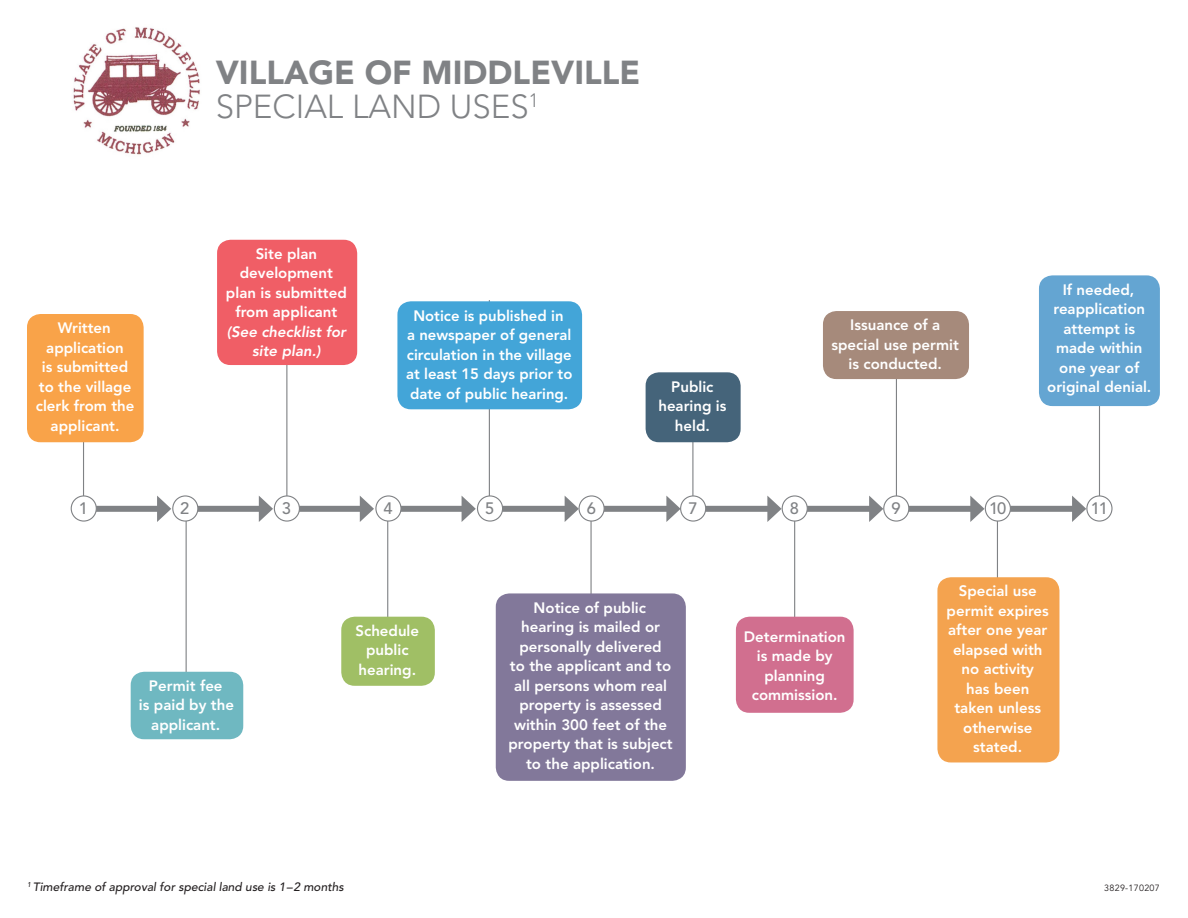
<style>
.page{position:relative;width:1188px;height:918px;background:#fff}
.page>*{position:absolute;margin:0;border:0;box-sizing:border-box;transform-origin:0 0}
.t1{font:900 33px/34.5px "Avenir";color:#808285}
.t2{font:500 16.5px "Avenir";color:#808285}
.t3{font:800 15px/19.5px "Avenir";color:#fff;text-align:center}
.t4{font:italic 800 15px/19.5px "Avenir";color:#fff;text-align:center}
.t5{font:italic 500 12px "Avenir";color:#231f20}
.t6{font:9px "Avenir";letter-spacing:.03em;color:#231f20}
.s1{font-weight:300}
</style>
<div class="page">
<div style="left:496px;top:506px;width:74px;height:6px;background:#808285"></div>
<svg style="left:565px;top:496px;width:14px;height:26px"></svg>
<div style="left:89px;top:506px;width:73px;height:6px;background:#808285"></div>
<svg style="left:157px;top:496px;width:14px;height:26px"></svg>
<div style="left:699px;top:506px;width:74px;height:6px;background:#808285"></div>
<svg style="left:767px;top:496px;width:15px;height:26px"></svg>
<div style="left:291px;top:506px;width:74px;height:6px;background:#808285"></div>
<svg style="left:360px;top:496px;width:14px;height:26px"></svg>
<div style="left:902px;top:506px;width:74px;height:6px;background:#808285"></div>
<svg style="left:970px;top:496px;width:15px;height:26px"></svg>
<div style="left:598px;top:506px;width:74px;height:6px;background:#808285"></div>
<svg style="left:666px;top:496px;width:15px;height:26px"></svg>
<div style="left:190px;top:506px;width:74px;height:6px;background:#808285"></div>
<svg style="left:259px;top:496px;width:14px;height:26px"></svg>
<div style="left:801px;top:506px;width:73px;height:6px;background:#808285"></div>
<svg style="left:869px;top:496px;width:14px;height:26px"></svg>
<div style="left:393px;top:506px;width:74px;height:6px;background:#808285"></div>
<svg style="left:462px;top:496px;width:14px;height:26px"></svg>
<div style="left:1004px;top:506px;width:73px;height:6px;background:#808285"></div>
<svg style="left:1072px;top:496px;width:14px;height:26px"></svg>
<hr style="left:83px;top:396px;width:1px;height:113px;background:#808285">
<div style="left:71px;top:496px;width:25px;height:25px;background:#fff;border-radius:50%"></div>
<div style="left:71px;top:495px;width:26px;height:27px;border:1px solid #808285;border-radius:50%"></div>
<hr style="left:489px;top:300px;width:1px;height:209px;background:#808285">
<div style="left:478px;top:496px;width:25px;height:25px;background:#fff;border-radius:50%"></div>
<div style="left:477px;top:495px;width:26px;height:27px;border:1px solid #808285;border-radius:50%"></div>
<hr style="left:896px;top:339px;width:1px;height:170px;background:#808285">
<div style="left:884px;top:496px;width:25px;height:25px;background:#fff;border-radius:50%"></div>
<div style="left:883px;top:495px;width:26px;height:27px;border:1px solid #808285;border-radius:50%"></div>
<hr style="left:286px;top:341px;width:1px;height:168px;background:#808285">
<div style="left:274px;top:496px;width:25px;height:25px;background:#fff;border-radius:50%"></div>
<div style="left:274px;top:495px;width:26px;height:27px;border:1px solid #808285;border-radius:50%"></div>
<hr style="left:692px;top:377px;width:1px;height:132px;background:#808285">
<div style="left:681px;top:496px;width:25px;height:25px;background:#fff;border-radius:50%"></div>
<div style="left:680px;top:495px;width:26px;height:27px;border:1px solid #808285;border-radius:50%"></div>
<hr style="left:1099px;top:314px;width:1px;height:195px;background:#808285">
<div style="left:1087px;top:496px;width:25px;height:25px;background:#fff;border-radius:50%"></div>
<div style="left:1086px;top:495px;width:27px;height:27px;border:1px solid #808285;border-radius:50%"></div>
<hr style="left:186px;top:509px;width:1px;height:184px;background:#808285">
<div style="left:173px;top:496px;width:25px;height:25px;background:#fff;border-radius:50%"></div>
<div style="left:172px;top:495px;width:26px;height:27px;border:1px solid #808285;border-radius:50%"></div>
<hr style="left:590px;top:509px;width:2px;height:120px;background:#808285">
<div style="left:579px;top:496px;width:25px;height:25px;background:#fff;border-radius:50%"></div>
<div style="left:579px;top:495px;width:26px;height:27px;border:1px solid #808285;border-radius:50%"></div>
<hr style="left:997px;top:509px;width:1px;height:145px;background:#808285">
<div style="left:985px;top:496px;width:25px;height:25px;background:#fff;border-radius:50%"></div>
<div style="left:985px;top:495px;width:26px;height:27px;border:1px solid #808285;border-radius:50%"></div>
<hr style="left:387px;top:505px;width:1px;height:175px;background:#808285">
<div style="left:376px;top:496px;width:25px;height:25px;background:#fff;border-radius:50%"></div>
<div style="left:375px;top:495px;width:27px;height:27px;border:1px solid #808285;border-radius:50%"></div>
<hr style="left:794px;top:509px;width:1px;height:164px;background:#808285">
<div style="left:782px;top:496px;width:25px;height:25px;background:#fff;border-radius:50%"></div>
<div style="left:782px;top:495px;width:26px;height:27px;border:1px solid #808285;border-radius:50%"></div>
<div style="left:27px;top:314px;width:117px;height:128px;background:#f9a349;border-radius:14px"></div>
<div style="left:131px;top:672px;width:112px;height:67px;background:#6fb8c1;border-radius:13px"></div>
<div style="left:217px;top:240px;width:140px;height:125px;background:#f05e66;border-radius:14px"></div>
<div style="left:341px;top:617px;width:94px;height:69px;background:#a0bf65;border-radius:14px"></div>
<div style="left:736px;top:617px;width:118px;height:96px;background:#d16f8f;border-radius:14px"></div>
<div style="left:823px;top:311px;width:146px;height:68px;background:#a68a7b;border-radius:14px"></div>
<div style="left:937px;top:577px;width:122px;height:185px;background:#f4a34f;border-radius:14px"></div>
<div style="left:1039px;top:275px;width:121px;height:131px;background:#64a5d2;border-radius:14px"></div>
<div style="left:496px;top:593px;width:190px;height:188px;background:#82789a;border-radius:14px"></div>
<div style="left:646px;top:372px;width:95px;height:70px;background:#45647a;border-radius:14px"></div>
<div style="left:397px;top:301px;width:185px;height:108px;background:#43a5d8;border-radius:14px"></div>
<img style="left:73px;top:27px;width:127px;height:128px">
<p class="t3" style="left:36px;top:318px;width:100px">Written application<br>is submitted to the village clerk from the applicant.</p>
<h1 class="t1" style="left:216px;top:55px;width:426px">VILLAGE OF MIDDLEVILLE<br><span class="s1">SPECIAL LAND USES</span><sup>1</sup></h1>
<p class="t3" style="left:226px;top:244px;width:122px">Site plan development plan is submitted from applicant</p>
<p class="t4" style="left:227px;top:322px;width:121px">(See checklist for site plan.)</p>
<p class="t3" style="left:406px;top:306px;width:168px">Notice is published in<br>a newspaper of general circulation in the village at least 15 days prior to date of public hearing.</p>
<p class="t3" style="left:658px;top:377px;width:70px">Public hearing is held.</p>
<p class="t3" style="left:832px;top:315px;width:129px">Issuance of a special use permit is conducted.</p>
<p class="t3" style="left:1047px;top:280px;width:106px">If needed, reapplication attempt is made within one year of original denial.</p>
<p class="t2" style="left:79px;top:499px;width:11px">1</p>
<p class="t2" style="left:180px;top:499px;width:11px">2</p>
<p class="t2" style="left:282px;top:499px;width:11px">3</p>
<p class="t2" style="left:384px;top:499px;width:11px">4</p>
<p class="t2" style="left:485px;top:499px;width:11px">5</p>
<p class="t2" style="left:587px;top:499px;width:11px">6</p>
<p class="t2" style="left:688px;top:499px;width:11px">7</p>
<p class="t2" style="left:790px;top:499px;width:11px">8</p>
<p class="t2" style="left:892px;top:499px;width:11px">9</p>
<p class="t2" style="left:989px;top:499px;width:19px">10</p>
<p class="t2" style="left:1091px;top:499px;width:19px">11</p>
<p class="t3" style="left:139px;top:676px;width:97px">Permit fee<br>is paid by the applicant.</p>
<p class="t3" style="left:509px;top:598px;width:166px">Notice of public hearing is mailed or personally delivered<br>to the applicant and to all persons whom real property is assessed within 300 feet of the property that is subject to the application.</p>
<p class="t3" style="left:356px;top:621px;width:65px">Schedule public hearing.</p>
<p class="t3" style="left:744px;top:627px;width:103px">Determination is made by planning commission.</p>
<p class="t5" style="left:27px;top:880px;width:318px"><sup>1</sup> Timeframe of approval for special land use is 1–2 months</p>
<p class="t3" style="left:947px;top:581px;width:104px">Special use permit expires after one year elapsed with no activity<br>has been taken unless otherwise stated.</p>
<p class="t6" style="left:1104px;top:883px;width:57px">3829-170207</p>
</div>
